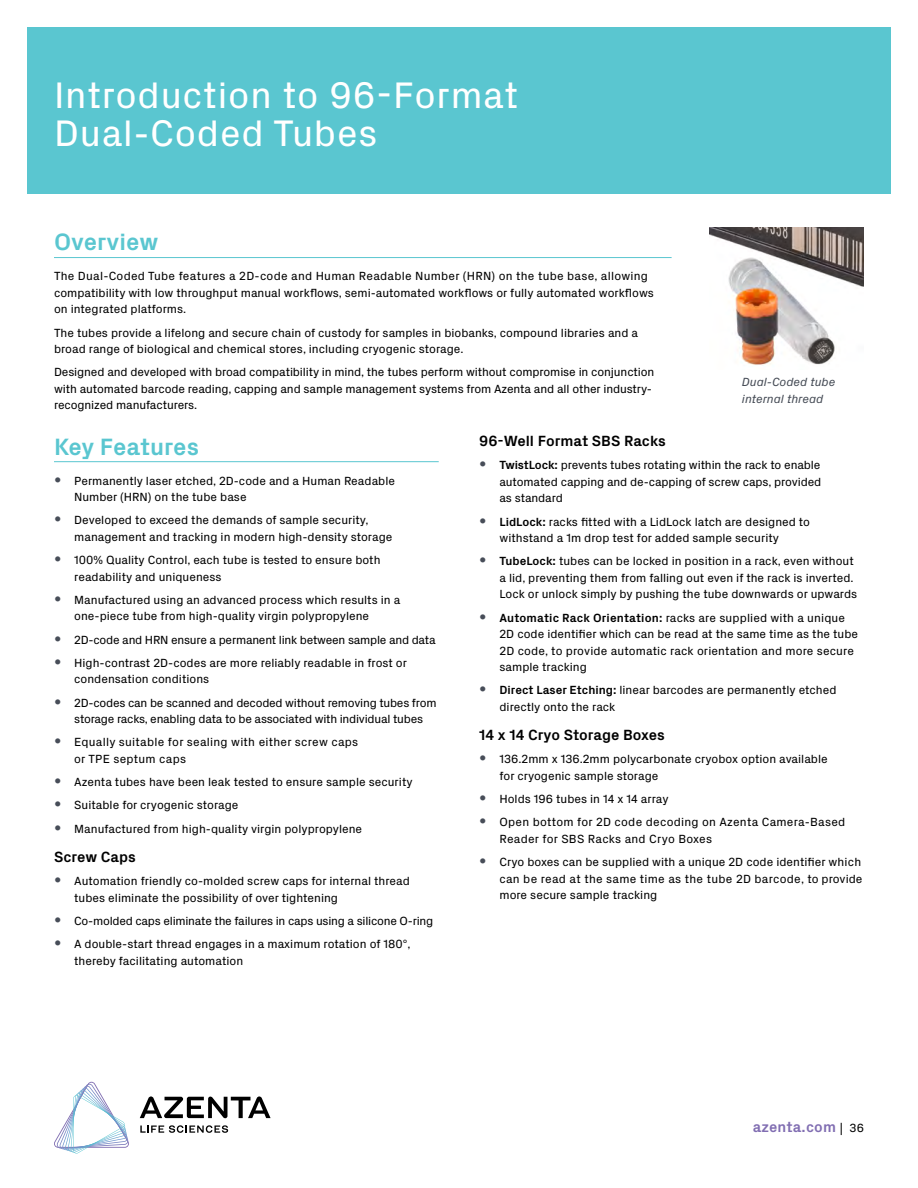
<style>
.page{position:relative;width:918px;height:1188px;background:#fff}
.page>*{position:absolute;margin:0;border:0;box-sizing:border-box;transform-origin:0 0}
.t1{font:37.5px/37.5px "Px Grotesk";letter-spacing:.02em;color:#fff}
.t2{font:700 24px "Px Grotesk";color:#5ac6d0}
.t3{font:700 15px "Px Grotesk";color:#000}
.t4{font:700 15px "Px Grotesk";letter-spacing:.01em;color:#816eb2}
.t5{font:12px/16.5px "Px Grotesk";color:#000}
.t6{font:12px/16.5px "Px Grotesk";letter-spacing:-.02em;color:#000;text-align:center}
.t7{font:12px/16.5px "Px Grotesk";letter-spacing:.02em;color:#000}
.t8{font:italic 12px/16.5px "Px Grotesk";color:#474d57}
.s1{font-size:15px;color:#474d58}
.s2{font-weight:700}
.s3{font-weight:400;font-size:12px;color:#000}
</style>
<div class="page">
<svg style="left:140px;top:1096px;width:131px;height:22px"></svg>
<svg style="left:140px;top:1125px;width:88px;height:8px"></svg>
<svg style="left:54px;top:1082px;width:75px;height:72px"></svg>
<div style="left:27px;top:27px;width:864px;height:166px;background:#5ac6d0"></div>
<hr style="left:54px;top:257px;width:618px;height:1px;background:#5ac6d0">
<hr style="left:54px;top:461px;width:385px;height:1px;background:#5ac6d0">
<img style="left:710px;top:228px;width:154px;height:137px">
<h1 class="t1" style="left:54px;top:75px;width:466px">Introduction to 96-Format<br>Dual-Coded Tubes</h1>
<h2 class="t2" style="left:54px;top:225px;width:106px">Overview</h2>
<p class="t5" style="left:54px;top:268px;width:601px">The Dual-Coded Tube features a 2D-code and Human Readable Number (HRN) on the tube base, allowing compatibility with low throughput manual workflows, semi-automated workflows or fully automated workflows on integrated platforms.</p>
<p class="t5" style="left:54px;top:324px;width:586px">The tubes provide a lifelong and secure chain of custody for samples in biobanks, compound libraries and a broad range of biological and chemical stores, including cryogenic storage.</p>
<p class="t5" style="left:54px;top:364px;width:602px">Designed and developed with broad compatibility in mind, the tubes perform without compromise in conjunction with automated barcode reading, capping and sample management systems from Azenta and all other industry&shy;recognized manufacturers.</p>
<h2 class="t2" style="left:54px;top:430px;width:147px">Key Features</h2>
<p class="t5" style="left:74px;top:472px;width:322px;text-indent:-20px"><span class="s1">•</span> Permanently laser etched, 2D-code and a Human Readable<br>Number (HRN) on the tube base</p>
<p class="t5" style="left:74px;top:511px;width:320px;text-indent:-20px"><span class="s1">•</span> Developed to exceed the demands of sample security, management and tracking in modern high-density storage</p>
<p class="t5" style="left:74px;top:551px;width:308px;text-indent:-20px"><span class="s1">•</span> 100% Quality Control, each tube is tested to ensure both readability and uniqueness</p>
<p class="t5" style="left:74px;top:591px;width:328px;text-indent:-20px"><span class="s1">•</span> Manufactured using an advanced process which results in a one-piece tube from high-quality virgin polypropylene</p>
<p class="t6" style="left:54px;top:631px;width:383px"><span class="s1">•</span> 2D-code and HRN ensure a permanent link between sample and data</p>
<p class="t5" style="left:74px;top:654px;width:334px;text-indent:-20px"><span class="s1">•</span> High-contrast 2D-codes are more reliably readable in frost or condensation conditions</p>
<p class="t6" style="left:54px;top:694px;width:384px"><span class="s1">•</span> 2D-codes can be scanned and decoded without removing tubes from storage racks, enabling data to be associated with individual tubes</p>
<p class="t7" style="left:74px;top:733px;width:286px;text-indent:-20px"><span class="s1">•</span> Equally suitable for sealing with either screw caps or TPE septum caps</p>
<p class="t5" style="left:54px;top:773px;width:360px"><span class="s1">•</span> Azenta tubes have been leak tested to ensure sample security</p>
<p class="t5" style="left:54px;top:796px;width:186px"><span class="s1">•</span> Suitable for cryogenic storage</p>
<p class="t5" style="left:54px;top:820px;width:310px"><span class="s1">•</span> Manufactured from high-quality virgin polypropylene</p>
<p class="t3" style="left:54px;top:846px;width:83px">Screw Caps</p>
<p class="t5" style="left:74px;top:872px;width:337px;text-indent:-20px"><span class="s1">•</span> Automation friendly co-molded screw caps for internal thread tubes eliminate the possibility of over tightening</p>
<p class="t6" style="left:54px;top:912px;width:381px"><span class="s1">•</span> Co-molded caps eliminate the failures in caps using a silicone O-ring</p>
<p class="t5" style="left:74px;top:935px;width:338px;text-indent:-20px"><span class="s1">•</span> A double-start thread engages in a maximum rotation of 180°, thereby facilitating automation</p>
<p class="t8" style="left:742px;top:373px;width:95px">Dual-Coded tube internal thread</p>
<p class="t3" style="left:479px;top:430px;width:188px">96-Well Format SBS Racks</p>
<p class="t5" style="left:500px;top:456px;width:323px;text-align:justify;text-indent:-20px"><span class="s1">•</span> <span class="s2">TwistLock:</span> prevents tubes rotating within the rack to enable automated capping and de-capping of screw caps, provided as standard</p>
<p class="t5" style="left:500px;top:513px;width:312px;text-indent:-20px"><span class="s1">•</span> <span class="s2">LidLock:</span> racks fitted with a LidLock latch are designed to withstand a 1m drop test for added sample security</p>
<p class="t5" style="left:500px;top:552px;width:359px;text-indent:-20px"><span class="s1">•</span> <span class="s2">TubeLock:</span> tubes can be locked in position in a rack, even without a lid, preventing them from falling out even if the rack is inverted.<br>Lock or unlock simply by pushing the tube downwards or upwards</p>
<p class="t5" style="left:500px;top:609px;width:360px;text-indent:-20px"><span class="s1">•</span> <span class="s2">Automatic Rack Orientation:</span> racks are supplied with a unique 2D code identifier which can be read at the same time as the tube 2D code, to provide automatic rack orientation and more secure sample tracking</p>
<p class="t5" style="left:500px;top:681px;width:339px;text-indent:-20px"><span class="s1">•</span> <span class="s2">Direct Laser Etching:</span> linear barcodes are permanently etched directly onto the rack</p>
<p class="t3" style="left:479px;top:724px;width:187px">14 x 14 Cryo Storage Boxes</p>
<p class="t5" style="left:500px;top:750px;width:330px;text-indent:-20px"><span class="s1">•</span> 136.2mm x 136.2mm polycarbonate cryobox option available for cryogenic sample storage</p>
<p class="t5" style="left:479px;top:790px;width:191px"><span class="s1">•</span> Holds 196 tubes in 14 x 14 array</p>
<p class="t7" style="left:500px;top:813px;width:347px;text-indent:-20px"><span class="s1">•</span> Open bottom for 2D code decoding on Azenta Camera-Based<br>Reader for SBS Racks and Cryo Boxes</p>
<p class="t5" style="left:500px;top:853px;width:364px;text-align:justify;text-indent:-20px"><span class="s1">•</span> Cryo boxes can be supplied with a unique 2D code identifier which can be read at the same time as the tube 2D barcode, to provide more secure sample tracking</p>
<p class="t4" style="left:753px;top:1117px;width:113px">azenta.com <span class="s3">| 36</span></p>
</div>
